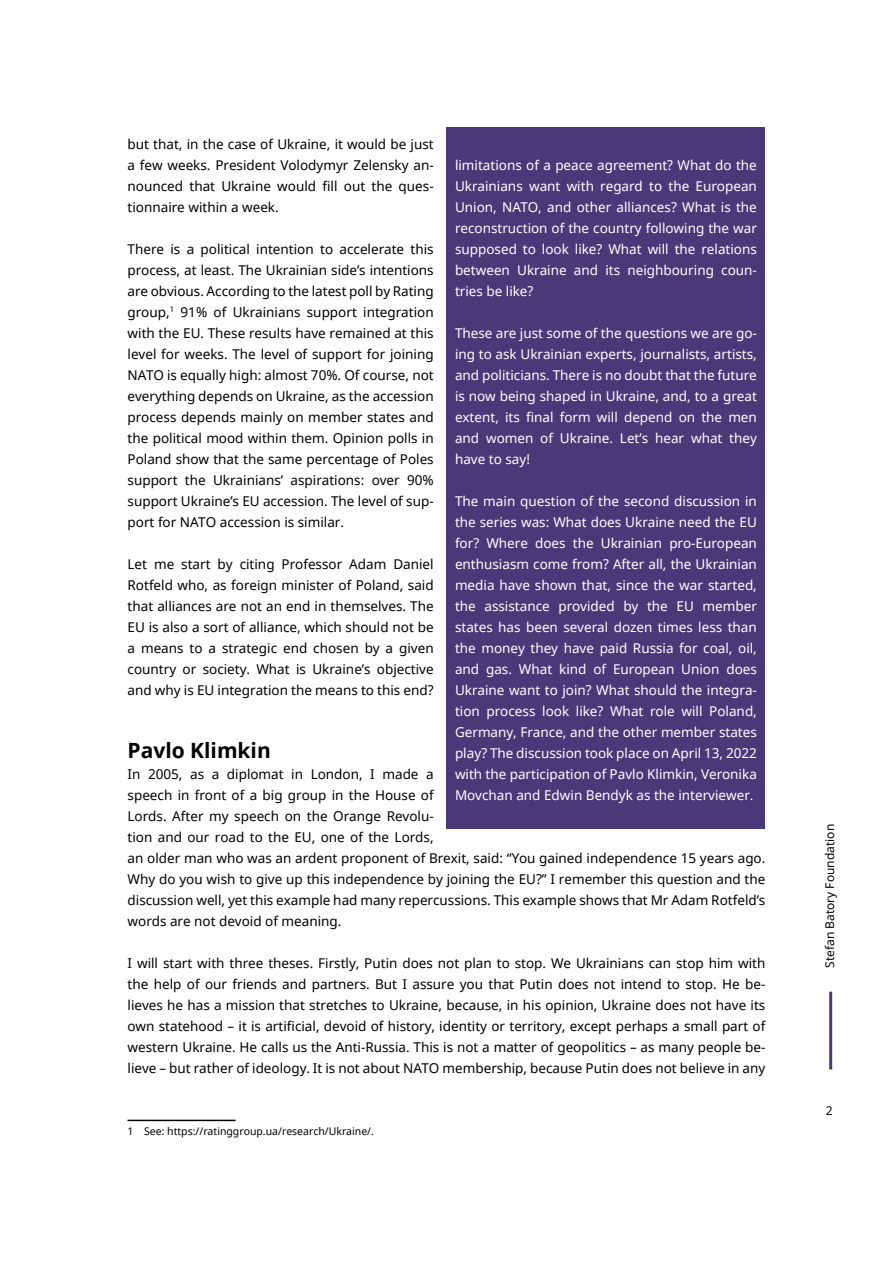
<style>
.page{position:relative;width:893px;height:1263px;background:#fff}
.page>*{position:absolute;margin:0;border:0;box-sizing:border-box;transform-origin:0 0}
.t1{font:700 21px "Noto Sans";color:#000}
.t2{font:13.5px/21px "Noto Sans";color:#000;text-align:justify}
.t3{font:13.5px/21px "Noto Sans";color:#fff;text-align:justify}
.t4{font:12px "Noto Sans";color:#000}
.t5{font:10.5px "Noto Sans";color:#000}
</style>
<div class="page">
<hr style="left:829px;top:992px;width:3px;height:77px;background:#493979">
<hr style="left:128px;top:1120px;width:108px;height:1px;background:#000">
<div style="left:446px;top:128px;width:319px;height:701px;background:#493979"></div>
<p class="t2" style="left:128px;top:133px;width:308px">but that, in the case of Ukraine, it would be just a few weeks. President Volodymyr Zelensky an&shy;nounced that Ukraine would fill out the ques&shy;tionnaire within a week.</p>
<p class="t2" style="left:128px;top:238px;width:308px">There is a political intention to accelerate this process, at least. The Ukrainian side’s intentions are obvious. According to the latest poll by Rating group,<sup>1</sup> 91% of Ukrainians support integration with the EU. These results have remained at this level for weeks. The level of support for joining NATO is equally high: almost 70%. Of course, not everything depends on Ukraine, as the accession process depends mainly on member states and the political mood within them. Opinion polls in Poland show that the same percentage of Poles support the Ukrainians’ aspirations: over 90% support Ukraine’s EU accession. The level of sup&shy;port for NATO accession is similar.</p>
<p class="t2" style="left:128px;top:553px;width:308px">Let me start by citing Professor Adam Daniel Rotfeld who, as foreign minister of Poland, said that alliances are not an end in themselves. The EU is also a sort of alliance, which should not be a means to a strategic end chosen by a given country or society. What is Ukraine’s objective and why is EU integration the means to this end?</p>
<p class="t3" style="left:455px;top:154px;width:303px">limitations of a peace agreement? What do the Ukrainians want with regard to the European Union, NATO, and other alliances? What is the reconstruction of the country following the war supposed to look like? What will the relations between Ukraine and its neighbouring coun&shy;tries be like?</p>
<p class="t3" style="left:455px;top:322px;width:303px">These are just some of the questions we are go&shy;ing to ask Ukrainian experts, journalists, artists, and politicians. There is no doubt that the future is now being shaped in Ukraine, and, to a great extent, its final form will depend on the men and women of Ukraine. Let’s hear what they have to say!</p>
<p class="t3" style="left:455px;top:490px;width:303px">The main question of the second discussion in the series was: What does Ukraine need the EU for? Where does the Ukrainian pro-European enthusiasm come from? After all, the Ukrainian media have shown that, since the war started, the assistance provided by the EU member states has been several dozen times less than the money they have paid Russia for coal, oil, and gas. What kind of European Union does Ukraine want to join? What should the integra&shy;tion process look like? What role will Poland, Germany, France, and the other member states play? The discussion took place on April 13, 2022 with the participation of Pavlo Klimkin, Veronika Movchan and Edwin Bendyk as the interviewer.</p>
<h1 class="t1" style="left:128px;top:735px;width:145px">Pavlo Klimkin</h1>
<p class="t2" style="left:128px;top:763px;width:639px;text-align:left">In 2005, as a diplomat in London, I made a<br>speech in front of a big group in the House of<br>Lords. After my speech on the Orange Revolu-<br>tion and our road to the EU, one of the Lords,<br>an older man who was an ardent proponent of Brexit, said: “You gained independence 15 years ago.<br>Why do you wish to give up this independence by joining the EU?” I remember this question and the discussion well, yet this example had many repercussions. This example shows that Mr Adam Rotfeld’s words are not devoid of meaning.</p>
<p class="t2" style="left:128px;top:952px;width:639px">I will start with three theses. Firstly, Putin does not plan to stop. We Ukrainians can stop him with the help of our friends and partners. But I assure you that Putin does not intend to stop. He be&shy;lieves he has a mission that stretches to Ukraine, because, in his opinion, Ukraine does not have its own statehood – it is artificial, devoid of history, identity or territory, except perhaps a small part of western Ukraine. He calls us the Anti-Russia. This is not a matter of geopolitics – as many people be&shy;lieve – but rather of ideology. It is not about NATO membership, because Putin does not believe in any</p>
<p class="t5" style="left:128px;top:1124px;width:248px">1 See: https://ratinggroup.ua/research/Ukraine/.</p>
<p class="t4" style="left:821px;top:968px;width:145px;rotate:-90deg">Stefan Batory Foundation</p>
<p class="t4" style="left:826px;top:1102px;width:8px">2</p>
</div>
